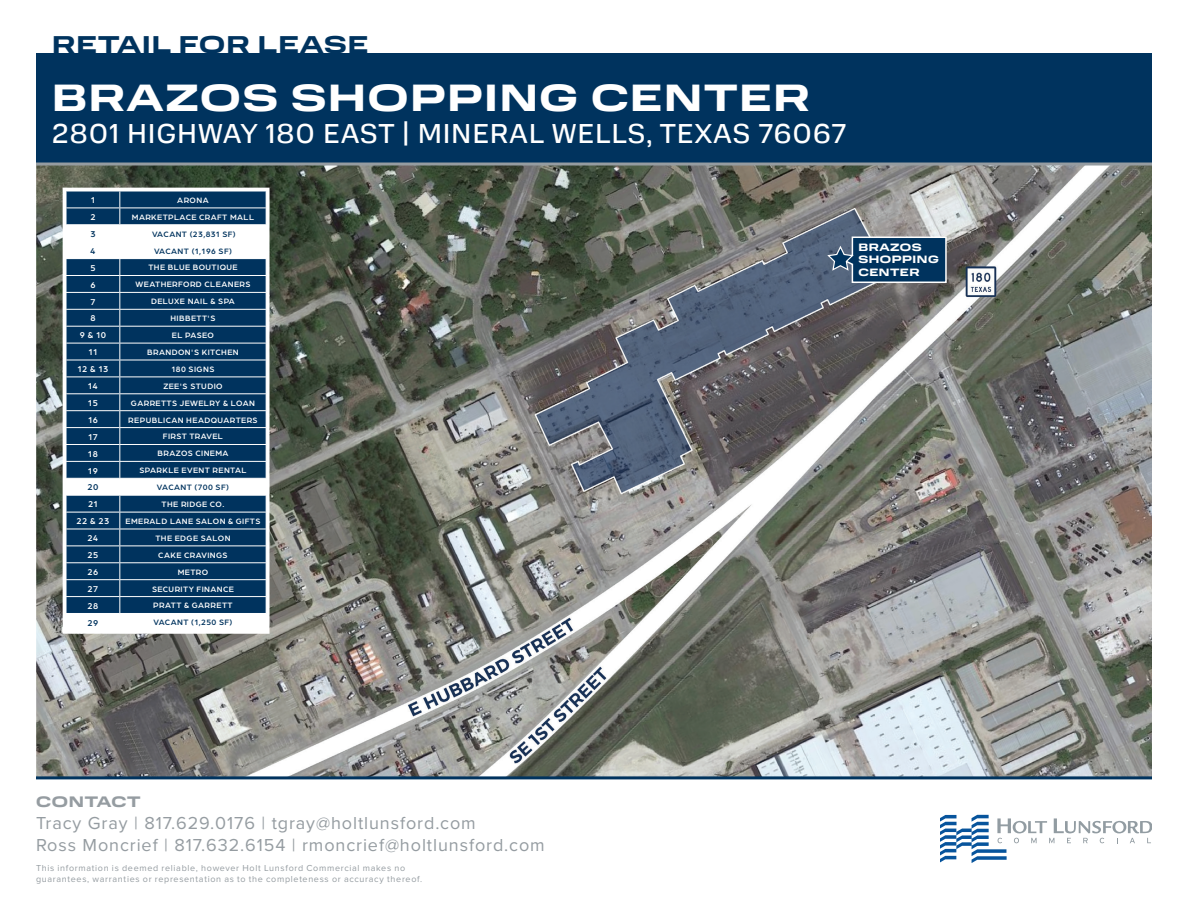
<style>
.page{position:relative;width:1188px;height:918px;background:#fff}
.page>*{position:absolute;margin:0;border:0;box-sizing:border-box;transform-origin:0 0}
.t1{font:700 37.5px "Normalidad Extended";letter-spacing:.05em;color:#fff}
.t2{font:27px "Normalidad Text";letter-spacing:.05em;color:#fff}
.t3{font:700 24px "Normalidad Extended";letter-spacing:.05em;color:#00335e}
.t4{font:18px/21.6px "Proxima Nova";letter-spacing:.05em;color:#959ca1}
.t5{font:700 15px "Normalidad Extended";letter-spacing:.04em;color:#959ca1}
.t6{font:700 10.5px/12.6px "Normalidad Extended";letter-spacing:.05em;color:#fff}
.t7{font:9px/10.8px "Proxima Nova";letter-spacing:.075em;color:#959ca1}
.t8{font:500 9px "Arboria";letter-spacing:.05em;color:#fff}
.t9{font:500 9px "Arboria";color:#00335e}
.t10{font:500 8.25px "Arboria";letter-spacing:.05em;color:#fff}
.t11{font:500 8.25px "Arboria";letter-spacing:.05em;color:#00335e}
</style>
<div class="page">
<img style="left:36px;top:166px;width:1116px;height:610px">
<svg style="left:61px;top:186px;width:210px;height:449px"></svg>
<svg style="left:826px;top:236px;width:121px;height:48px;background:#274e72"></svg>
<svg style="left:940px;top:815px;width:212px;height:48px"></svg>
<hr style="left:36px;top:776px;width:1116px;height:3px;background:#00335e">
<div style="left:36px;top:53px;width:1116px;height:110px;background:#00335e"></div>
<hr style="left:36px;top:163px;width:1116px;height:3px;background:#959ca1">
<h3 class="t3" style="left:52px;top:26px;width:318px">RETAIL FOR LEASE</h3>
<h1 class="t1" style="left:52px;top:70px;width:759px">BRAZOS SHOPPING CENTER</h1>
<h2 class="t2" style="left:52px;top:114px;width:796px">2801 HIGHWAY 180 EAST | MINERAL WELLS, TEXAS 76067</h2>
<p class="t8" style="left:91px;top:194px;width:6px">1</p>
<p class="t10" style="left:177px;top:195px;width:33px">ARONA</p>
<p class="t8" style="left:90px;top:211px;width:7px">2</p>
<p class="t10" style="left:132px;top:211px;width:124px">MARKETPLACE CRAFT MALL</p>
<p class="t9" style="left:90px;top:228px;width:7px">3</p>
<p class="t11" style="left:152px;top:228px;width:85px">VACANT (23,831 SF)</p>
<p class="t9" style="left:90px;top:245px;width:7px">4</p>
<p class="t11" style="left:154px;top:245px;width:79px">VACANT (1,196 SF)</p>
<p class="t8" style="left:90px;top:262px;width:7px">5</p>
<p class="t10" style="left:148px;top:262px;width:91px">THE BLUE BOUTIQUE</p>
<p class="t8" style="left:90px;top:279px;width:7px">6</p>
<p class="t10" style="left:135px;top:279px;width:117px">WEATHERFORD CLEANERS</p>
<p class="t8" style="left:90px;top:295px;width:6px">7</p>
<p class="t10" style="left:151px;top:296px;width:85px">DELUXE NAIL &amp; SPA</p>
<p class="t8" style="left:90px;top:312px;width:7px">8</p>
<p class="t10" style="left:170px;top:313px;width:47px">HIBBETT'S</p>
<p class="t8" style="left:80px;top:329px;width:28px">9 &amp; 10</p>
<p class="t10" style="left:172px;top:330px;width:44px">EL PASEO</p>
<p class="t8" style="left:88px;top:346px;width:10px">11</p>
<p class="t10" style="left:147px;top:347px;width:93px">BRANDON'S KITCHEN</p>
<p class="t8" style="left:77px;top:363px;width:32px">12 &amp; 13</p>
<p class="t10" style="left:172px;top:364px;width:44px">180 SIGNS</p>
<p class="t8" style="left:88px;top:380px;width:12px">14</p>
<p class="t10" style="left:163px;top:380px;width:61px">ZEE'S STUDIO</p>
<p class="t8" style="left:88px;top:397px;width:11px">15</p>
<p class="t10" style="left:131px;top:397px;width:126px">GARRETTS JEWELRY &amp; LOAN</p>
<p class="t8" style="left:88px;top:414px;width:11px">16</p>
<p class="t10" style="left:128px;top:414px;width:131px">REPUBLICAN HEADQUARTERS</p>
<p class="t8" style="left:88px;top:431px;width:11px">17</p>
<p class="t10" style="left:163px;top:431px;width:61px">FIRST TRAVEL</p>
<p class="t8" style="left:88px;top:448px;width:11px">18</p>
<p class="t10" style="left:157px;top:448px;width:73px">BRAZOS CINEMA</p>
<p class="t8" style="left:88px;top:464px;width:11px">19</p>
<p class="t10" style="left:139px;top:465px;width:109px">SPARKLE EVENT RENTAL</p>
<p class="t9" style="left:87px;top:481px;width:12px">20</p>
<p class="t11" style="left:157px;top:482px;width:74px">VACANT (700 SF)</p>
<p class="t8" style="left:88px;top:498px;width:11px">21</p>
<p class="t10" style="left:162px;top:499px;width:64px">THE RIDGE CO.</p>
<p class="t8" style="left:77px;top:515px;width:34px">22 &amp; 23</p>
<p class="t10" style="left:126px;top:516px;width:136px">EMERALD LANE SALON &amp; GIFTS</p>
<p class="t8" style="left:88px;top:532px;width:12px">24</p>
<p class="t10" style="left:155px;top:533px;width:77px">THE EDGE SALON</p>
<p class="t8" style="left:88px;top:549px;width:12px">25</p>
<p class="t10" style="left:158px;top:549px;width:71px">CAKE CRAVINGS</p>
<p class="t8" style="left:88px;top:566px;width:12px">26</p>
<p class="t10" style="left:178px;top:566px;width:32px">METRO</p>
<p class="t8" style="left:88px;top:583px;width:12px">27</p>
<p class="t10" style="left:152px;top:583px;width:83px">SECURITY FINANCE</p>
<p class="t8" style="left:88px;top:600px;width:12px">28</p>
<p class="t10" style="left:153px;top:600px;width:81px">PRATT &amp; GARRETT</p>
<p class="t9" style="left:88px;top:617px;width:12px">29</p>
<p class="t11" style="left:154px;top:617px;width:80px">VACANT (1,250 SF)</p>
<p class="t6" style="left:858px;top:240px;width:82px">BRAZOS<br>SHOPPING<br>CENTER</p>
<h3 class="t5" style="left:36px;top:791px;width:106px">CONTACT</h3>
<h3 class="t4" style="left:36px;top:811px;width:510px">Tracy Gray | 817.629.0176 | tgray@holtlunsford.com<br>Ross Moncrief | 817.632.6154 | rmoncrief@holtlunsford.com</h3>
<p class="t7" style="left:36px;top:862px;width:388px">This information is deemed reliable, however Holt Lunsford Commercial makes no guarantees, warranties or representation as to the completeness or accuracy thereof.</p>
</div>
